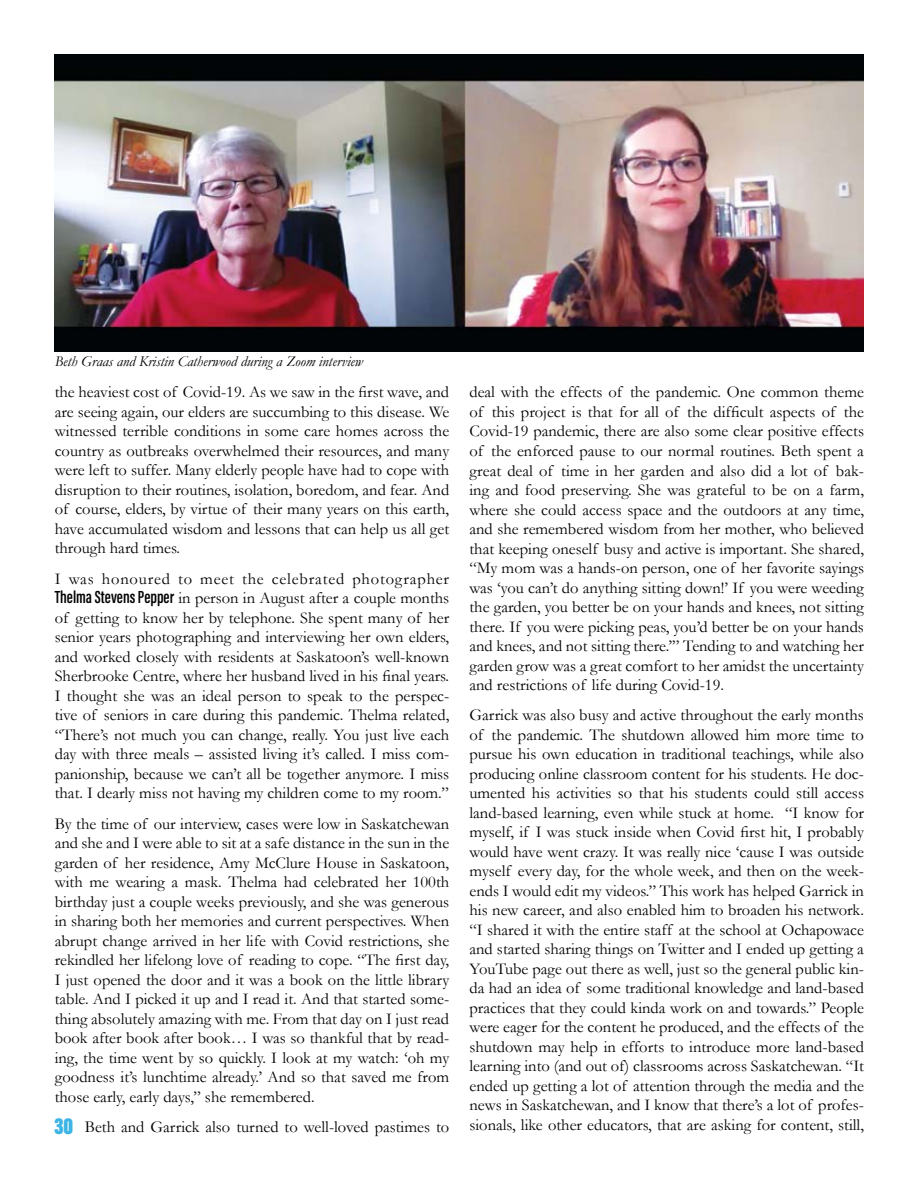
<style>
.page{position:relative;width:918px;height:1188px;background:#fff}
.page>*{position:absolute;margin:0;border:0;box-sizing:border-box;transform-origin:0 0}
.t1{font:24px "Acumin Variable Concept";color:#3cb4e5}
.t2{font:16.5px/19.5px "Garamond";color:#000;text-align:justify}
.t3{font:italic 15px "Garamond";color:#000}
.s1{font-family:"Acumin Variable Concept";font-size:18px}
</style>
<div class="page">
<img style="left:54px;top:54px;width:810px;height:298px">
<p class="t3" style="left:55px;top:352px;width:310px">Beth Graas and Kristin Catherwood during a Zoom interview</p>
<p class="t2" style="left:55px;top:382px;width:396px">the heaviest cost of Covid-19. As we saw in the first wave, and are seeing again, our elders are succumbing to this disease. We witnessed terrible conditions in some care homes across the country as outbreaks overwhelmed their resources, and many were left to suffer. Many elderly people have had to cope with disruption to their routines, isolation, boredom, and fear. And of course, elders, by virtue of their many years on this earth, have accumulated wisdom and lessons that can help us all get through hard times.</p>
<p class="t2" style="left:55px;top:568px;width:396px">I was honoured to meet the celebrated photographer <span class="s1">Thelma Stevens Pepper</span> in person in August after a couple months of getting to know her by telephone. She spent many of her senior years photographing and interviewing her own elders, and worked closely with residents at Saskatoon’s well-known Sherbrooke Centre, where her husband lived in his final years.<br>I thought she was an ideal person to speak to the perspec&shy;tive of seniors in care during this pandemic. Thelma related, “There’s not much you can change, really. You just live each day with three meals – assisted living it’s called. I miss com&shy;panionship, because we can’t all be together anymore. I miss that. I dearly miss not having my children come to my room.”</p>
<p class="t2" style="left:55px;top:813px;width:396px">By the time of our interview, cases were low in Saskatchewan and she and I were able to sit at a safe distance in the sun in the garden of her residence, Amy McClure House in Saskatoon, with me wearing a mask. Thelma had celebrated her 100th birthday just a couple weeks previously, and she was generous in sharing both her memories and current perspectives. When abrupt change arrived in her life with Covid restrictions, she rekindled her lifelong love of reading to cope. “The first day, I just opened the door and it was a book on the little library table. And I picked it up and I read it. And that started some&shy;thing absolutely amazing with me. From that day on I just read book after book after book… I was so thankful that by read&shy;ing, the time went by so quickly. I look at my watch: ‘oh my goodness it’s lunchtime already.’ And so that saved me from those early, early days,” she remembered.</p>
<p class="t2" style="left:85px;top:1117px;width:366px">Beth and Garrick also turned to well-loved pastimes to</p>
<h1 class="t1" style="left:54px;top:1109px;width:21px">30</h1>
<p class="t2" style="left:469px;top:382px;width:396px">deal with the effects of the pandemic. One common theme of this project is that for all of the difficult aspects of the Covid-19 pandemic, there are also some clear positive effects of the enforced pause to our normal routines. Beth spent a great deal of time in her garden and also did a lot of bak&shy;ing and food preserving. She was grateful to be on a farm, where she could access space and the outdoors at any time, and she remembered wisdom from her mother, who believed that keeping oneself busy and active is important. She shared, “My mom was a hands-on person, one of her favorite sayings was ‘you can’t do anything sitting down!’ If you were weeding the garden, you better be on your hands and knees, not sitting there. If you were picking peas, you’d better be on your hands and knees, and not sitting there.’” Tending to and watching her garden grow was a great comfort to her amidst the uncertainty and restrictions of life during Covid-19.</p>
<p class="t2" style="left:469px;top:705px;width:396px">Garrick was also busy and active throughout the early months of the pandemic. The shutdown allowed him more time to pursue his own education in traditional teachings, while also producing online classroom content for his students. He doc&shy;umented his activities so that his students could still access land-based learning, even while stuck at home. “I know for myself, if I was stuck inside when Covid first hit, I probably would have went crazy. It was really nice ‘cause I was outside myself every day, for the whole week, and then on the week&shy;ends I would edit my videos.” This work has helped Garrick in his new career, and also enabled him to broaden his network. “I shared it with the entire staff at the school at Ochapowace and started sharing things on Twitter and I ended up getting a YouTube page out there as well, just so the general public kin&shy;da had an idea of some traditional knowledge and land-based practices that they could kinda work on and towards.” People were eager for the content he produced, and the effects of the shutdown may help in efforts to introduce more land-based learning into (and out of) classrooms across Saskatchewan. “It ended up getting a lot of attention through the media and the news in Saskatchewan, and I know that there’s a lot of profes&shy;sionals, like other educators, that are asking for content, still,</p>
</div>
